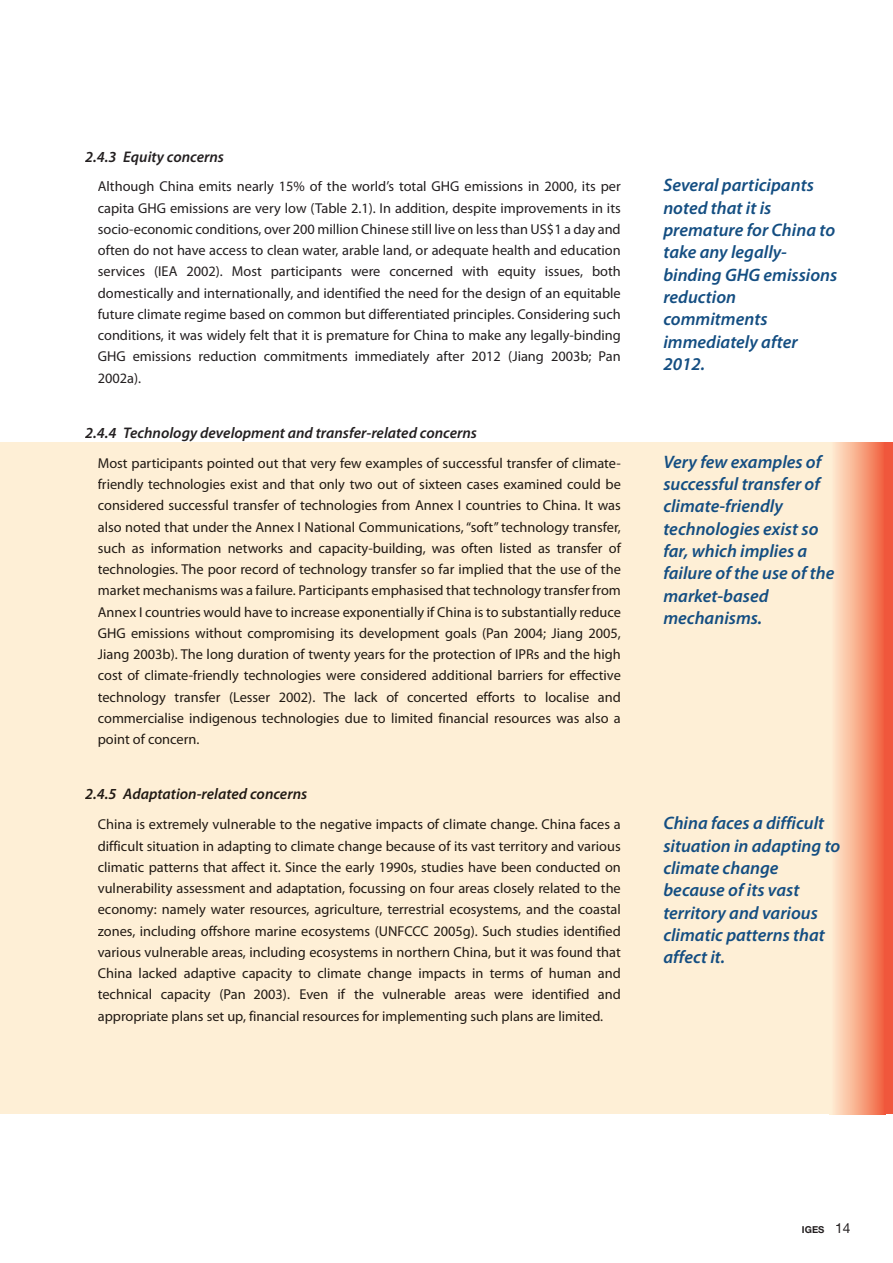
<style>
.page{position:relative;width:893px;height:1263px;background:#fff}
.page>*{position:absolute;margin:0;border:0;box-sizing:border-box;transform-origin:0 0}
.t1{font:italic 600 18px/22.4px "Myriad Pro";color:#144e82}
.t2{font:italic 600 15.45px "Myriad Pro";color:#231f20}
.t3{font:italic 600 15.45px "Myriad Pro";color:#211a14}
.t4{font:14.4px/21.3px "Myriad Pro";color:#211a14;text-align:justify}
.t5{font:14.4px/21.3px "Myriad Pro";color:#231f20;text-align:justify}
.t6{font:700 9.6px "Helvetica Neue";color:#231f20}
.s1{font-weight:400;font-size:13.8px}
</style>
<div class="page">
<div style="left:0;top:442px;width:893px;height:672px;background:#feefd6"></div>
<div style="left:829px;top:442px;width:56px;height:672px;background:linear-gradient(to right,#fff6da,#f26541)"></div>
<div style="left:884px;top:442px;width:9px;height:672px;background:#f0573c"></div>
<p class="t2" style="left:85px;top:147px;width:140px">2.4.3 Equity concerns</p>
<p class="t5" style="left:98px;top:176px;width:525px">Although China emits nearly 15% of the world’s total GHG emissions in 2000, its per capita GHG emissions are very low (Table 2.1). In addition, despite improvements in its socio-economic conditions, over 200 million Chinese still live on less than US$1 a day and often do not have access to clean water, arable land, or adequate health and education services (IEA 2002). Most participants were concerned with equity issues, both domestically and internationally, and identified the need for the design of an equitable future climate regime based on common but differentiated principles. Considering such conditions, it was widely felt that it is premature for China to make any legally-binding GHG emissions reduction commitments immediately after 2012 (Jiang 2003b; Pan 2002a).</p>
<p class="t2" style="left:85px;top:423px;width:393px">2.4.4 Technology development and transfer-related concerns</p>
<p class="t4" style="left:98px;top:453px;width:525px">Most participants pointed out that very few examples of successful transfer of climate&shy;friendly technologies exist and that only two out of sixteen cases examined could be considered successful transfer of technologies from Annex I countries to China. It was also noted that under the Annex I National Communications, “soft” technology transfer, such as information networks and capacity-building, was often listed as transfer of technologies. The poor record of technology transfer so far implied that the use of the market mechanisms was a failure. Participants emphasised that technology transfer from Annex I countries would have to increase exponentially if China is to substantially reduce GHG emissions without compromising its development goals (Pan 2004; Jiang 2005, Jiang 2003b). The long duration of twenty years for the protection of IPRs and the high cost of climate-friendly technologies were considered additional barriers for effective technology transfer (Lesser 2002). The lack of concerted efforts to localise and commercialise indigenous technologies due to limited financial resources was also a point of concern.</p>
<p class="t3" style="left:85px;top:784px;width:224px">2.4.5 Adaptation-related concerns</p>
<p class="t4" style="left:98px;top:814px;width:525px">China is extremely vulnerable to the negative impacts of climate change. China faces a difficult situation in adapting to climate change because of its vast territory and various climatic patterns that affect it. Since the early 1990s, studies have been conducted on vulnerability assessment and adaptation, focussing on four areas closely related to the economy: namely water resources, agriculture, terrestrial ecosystems, and the coastal zones, including offshore marine ecosystems (UNFCCC 2005g). Such studies identified various vulnerable areas, including ecosystems in northern China, but it was found that China lacked adaptive capacity to climate change impacts in terms of human and technical capacity (Pan 2003). Even if the vulnerable areas were identified and appropriate plans set up, financial resources for implementing such plans are limited.</p>
<p class="t1" style="left:663px;top:174px;width:175px">Several participants noted that it is premature for China to take any legally&shy;binding GHG emissions reduction commitments immediately after<br>2012.</p>
<p class="t1" style="left:663px;top:450px;width:173px">Very few examples of successful transfer of climate-friendly technologies exist so far, which implies a failure of the use of the market-based mechanisms.</p>
<p class="t1" style="left:663px;top:811px;width:179px">China faces a difficult situation in adapting to climate change because of its vast territory and various climatic patterns that affect it.</p>
<p class="t6" style="left:802px;top:1224px;width:50px">IGES <span class="s1">14</span></p>
</div>
